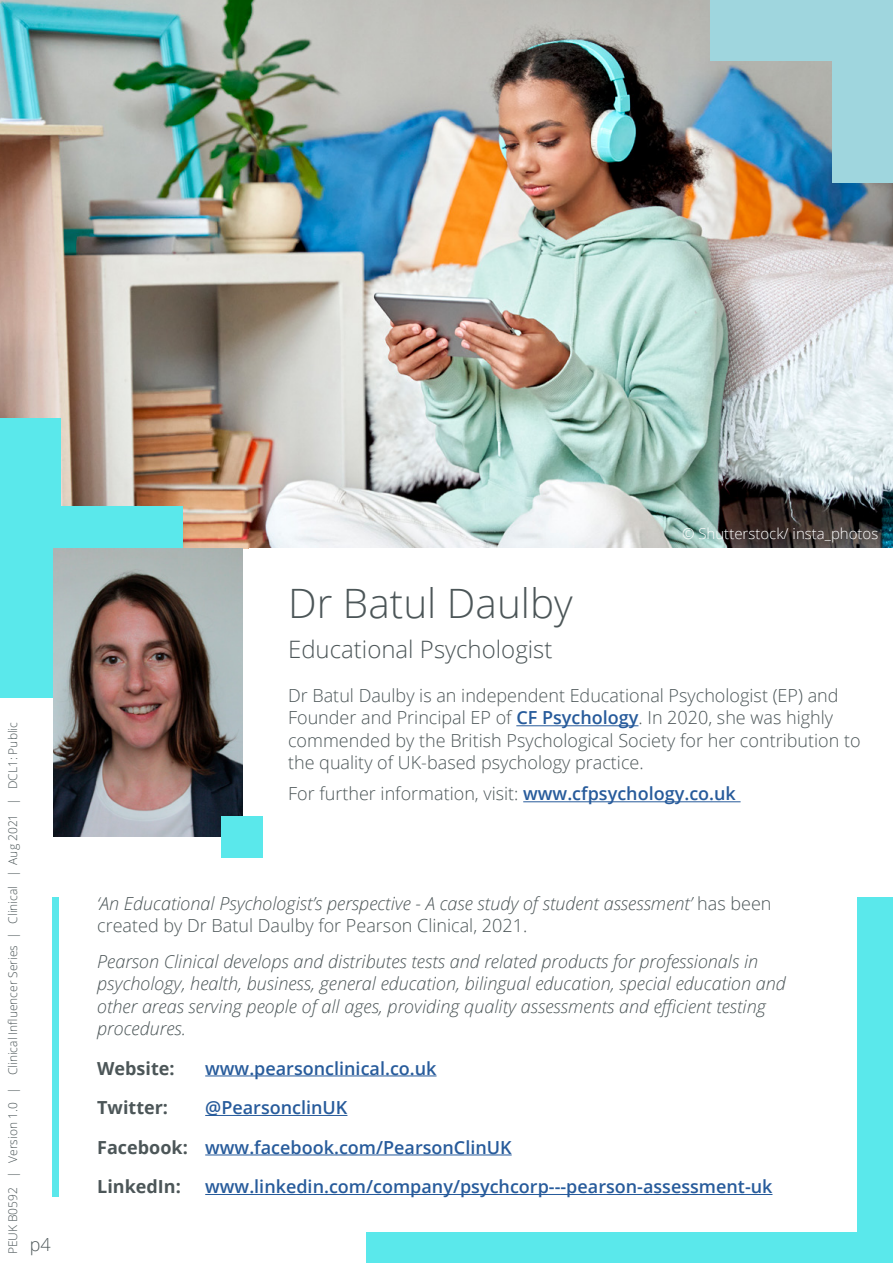
<style>
.page{position:relative;width:893px;height:1263px;background:#fff}
.page>*{position:absolute;margin:0;border:0;box-sizing:border-box;transform-origin:0 0}
.t1{font:300 40.5px "Open Sans";color:#4c5658}
.t2{font:300 24px "Open Sans";color:#4c5658}
.t3{font:italic 300 18px/22.5px "Open Sans";color:#4c5658}
.t4{font:300 18px/22.5px "Open Sans";color:#4c5658}
.t5{font:600 18px "Open Sans";color:#275b9b}
.t6{font:700 18px "Open Sans";color:#4c5658}
.t7{font:300 15px "Open Sans";color:#fff}
.t8{font:300 12px "Open Sans";color:#4c5658}
.s1{font-weight:600;color:#275b9b}
.s2{font-style:normal}
.s3{font-weight:700;color:#4c5658}
</style>
<div class="page">
<img style="left:0;top:0;width:893px;height:548px">
<div style="left:710px;top:0;width:183px;height:61px;background:#9fd6de"></div>
<div style="left:832px;top:0;width:61px;height:183px;background:#9fd6de"></div>
<div style="left:0;top:540px;width:183px;height:157px;background:#5ae8eb"></div>
<div style="left:0;top:418px;width:61px;height:183px;background:#5ae8eb"></div>
<div style="left:366px;top:897px;width:527px;height:366px;background:#5ae8eb"></div>
<div style="left:59px;top:858px;width:798px;height:373px;background:#fff"></div>
<hr style="left:205px;top:1075px;width:232px;height:1px;background:#275b9b">
<hr style="left:205px;top:1115px;width:142px;height:1px;background:#275b9b">
<hr style="left:205px;top:1154px;width:307px;height:1px;background:#275b9b">
<hr style="left:205px;top:1194px;width:567px;height:1px;background:#275b9b">
<div style="left:53px;top:897px;width:6px;height:299px;background:#5ae8eb"></div>
<div style="left:0;top:506px;width:183px;height:157px;background:#5ae8eb"></div>
<img style="left:53px;top:548px;width:189px;height:289px">
<hr style="left:516px;top:725px;width:122px;height:1px;background:#275b9b">
<hr style="left:523px;top:801px;width:218px;height:1px;background:#275b9b">
<div style="left:221px;top:816px;width:42px;height:42px;background:#5ae8eb"></div>
<p class="t8" style="left:4px;top:1254px;width:533px;rotate:-90deg">PEUK B0592 | Version 1.0 | Clinical Influencer Series | Clinical | Aug 2021 | DCL1: Public</p>
<p class="t4" style="left:30px;top:1233px;width:22px">p4</p>
<p class="t7" style="left:682px;top:523px;width:198px">© Shutterstock/ insta_photos</p>
<p class="t1" style="left:288px;top:575px;width:286px">Dr Batul Daulby</p>
<p class="t2" style="left:288px;top:633px;width:266px">Educational Psychologist</p>
<p class="t4" style="left:288px;top:684px;width:574px">Dr Batul Daulby is an independent Educational Psychologist (EP) and Founder and Principal EP of <span class="s1">CF Psychology</span>. In 2020, she was highly commended by the British Psychological Society for her contribution to the quality of UK-based psychology practice.</p>
<p class="t4" style="left:288px;top:782px;width:449px">For further information, visit: <span class="s1">www.cfpsychology.co.uk</span></p>
<p class="t3" style="left:97px;top:891px;width:676px">‘An Educational Psychologist’s perspective - A case study of student assessment’ <span class="s2">has been created by Dr Batul Daulby for Pearson Clinical, 2021.</span></p>
<p class="t3" style="left:97px;top:949px;width:690px">Pearson Clinical develops and distributes tests and related products for professionals in psychology, health, business, general education, bilingual education, special education and other areas serving people of all ages, providing quality assessments and efficient testing procedures.</p>
<p class="t6" style="left:97px;top:1055px;width:79px">Website:</p>
<p class="t5" style="left:205px;top:1056px;width:233px">www.pearsonclinical.co.uk</p>
<p class="t6" style="left:97px;top:1095px;width:72px">Twitter:</p>
<p class="t5" style="left:205px;top:1095px;width:144px">@PearsonclinUK</p>
<p class="t5" style="left:97px;top:1135px;width:416px"><span class="s3">Facebook:</span> www.facebook.com/PearsonClinUK</p>
<p class="t6" style="left:97px;top:1174px;width:85px">LinkedIn:</p>
<p class="t5" style="left:205px;top:1174px;width:569px">www.linkedin.com/company/psychcorp---pearson-assessment-uk</p>
</div>
